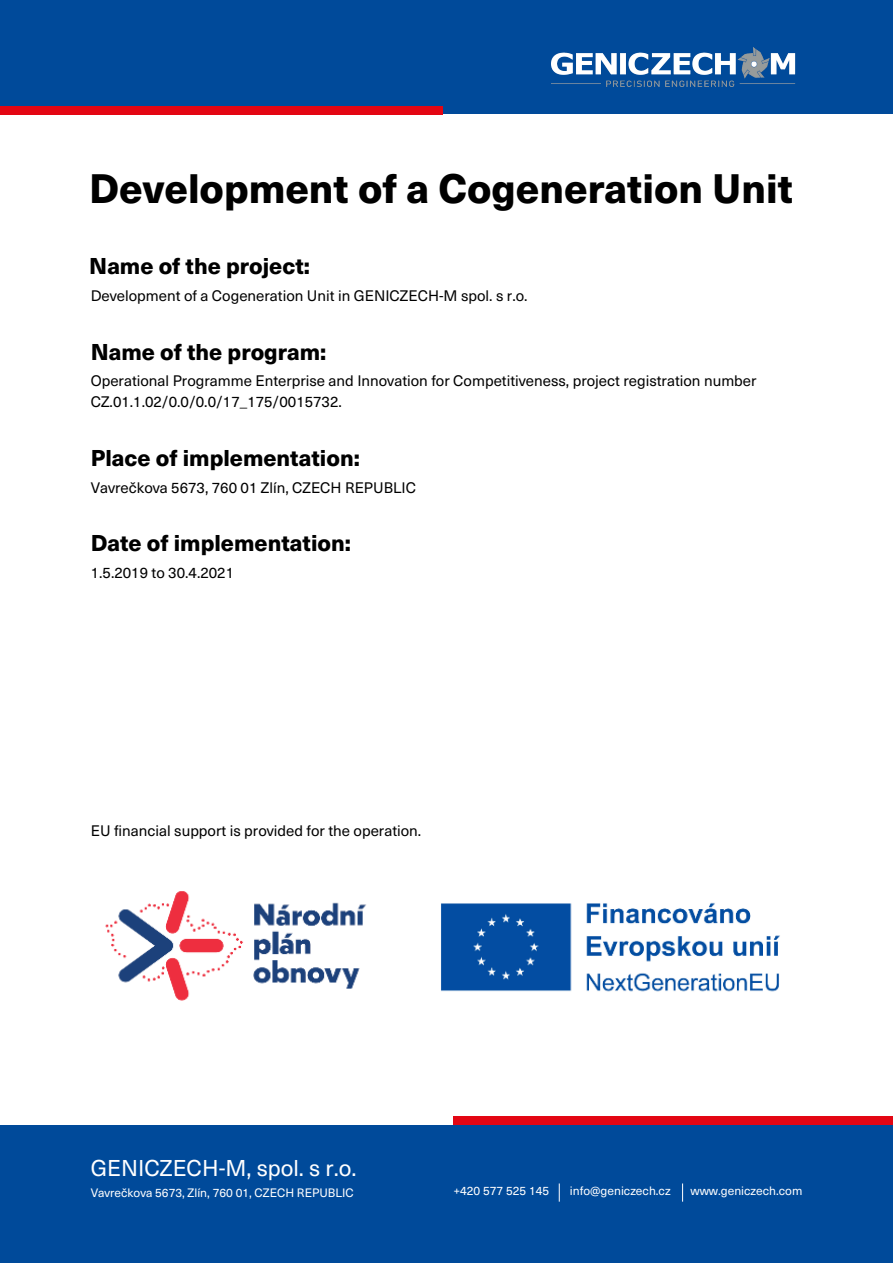
<style>
.page{position:relative;width:893px;height:1263px;background:#fff}
.page>*{position:absolute;margin:0;border:0;box-sizing:border-box;transform-origin:0 0}
.t1{font:800 40.42px "Neue Haas Unica";color:#000}
.t2{font:800 22.5px "Neue Haas Unica";color:#000}
.t3{font:22.5px "Neue Haas Unica";color:#fff}
.t4{font:15px/20.9px "Neue Haas Unica";color:#000}
.t5{font:12px "Neue Haas Unica";color:#fff}
</style>
<div class="page">
<div style="left:0;top:0;width:893px;height:114px;background:#004a9a"></div>
<div style="left:0;top:106px;width:443px;height:8px;background:#e30613"></div>
<div style="left:0;top:1125px;width:893px;height:138px;background:#004a9a"></div>
<div style="left:453px;top:1117px;width:440px;height:8px;background:#e30613"></div>
<svg style="left:682px;top:1183px;width:1px;height:18px"></svg>
<svg style="left:559px;top:1183px;width:1px;height:18px"></svg>
<img style="left:551px;top:47px;width:245px;height:40px">
<img style="left:441px;top:902px;width:339px;height:90px">
<img style="left:105px;top:891px;width:261px;height:110px">
<h3 class="t1" style="left:89px;top:173px;width:705px">Development of a Cogeneration Unit</h3>
<p class="t2" style="left:89px;top:257px;width:222px">Name of the project:</p>
<h3 class="t4" style="left:91px;top:287px;width:438px">Development of a Cogeneration Unit in GENICZECH-M spol. s r.o.</h3>
<p class="t2" style="left:91px;top:343px;width:237px">Name of the program:</p>
<p class="t4" style="left:91px;top:372px;width:667px">Operational Programme Enterprise and Innovation for Competitiveness, project registration number<br>CZ.01.1.02/0.0/0.0/17_175/0015732.</p>
<h3 class="t2" style="left:91px;top:449px;width:271px">Place of implementation:</h3>
<p class="t4" style="left:91px;top:478px;width:327px">Vavrečkova 5673, 760 01 Zlín, CZECH REPUBLIC</p>
<p class="t2" style="left:91px;top:534px;width:262px">Date of implementation:</p>
<p class="t4" style="left:91px;top:564px;width:145px">1.5.2019 to 30.4.2021</p>
<p class="t4" style="left:91px;top:821px;width:332px">EU financial support is provided for the operation.</p>
<h2 class="t3" style="left:91px;top:1159px;width:267px">GENICZECH-M, spol. s r.o.</h2>
<h3 class="t5" style="left:91px;top:1188px;width:264px">Vavrečkova 5673, Zlín, 760 01, CZECH REPUBLIC</h3>
<h2 class="t5" style="left:453px;top:1186px;width:97px">+420 577 525 145</h2>
<h3 class="t5" style="left:570px;top:1186px;width:102px">info@geniczech.cz</h3>
<h2 class="t5" style="left:690px;top:1186px;width:113px">www.geniczech.com</h2>
</div>
